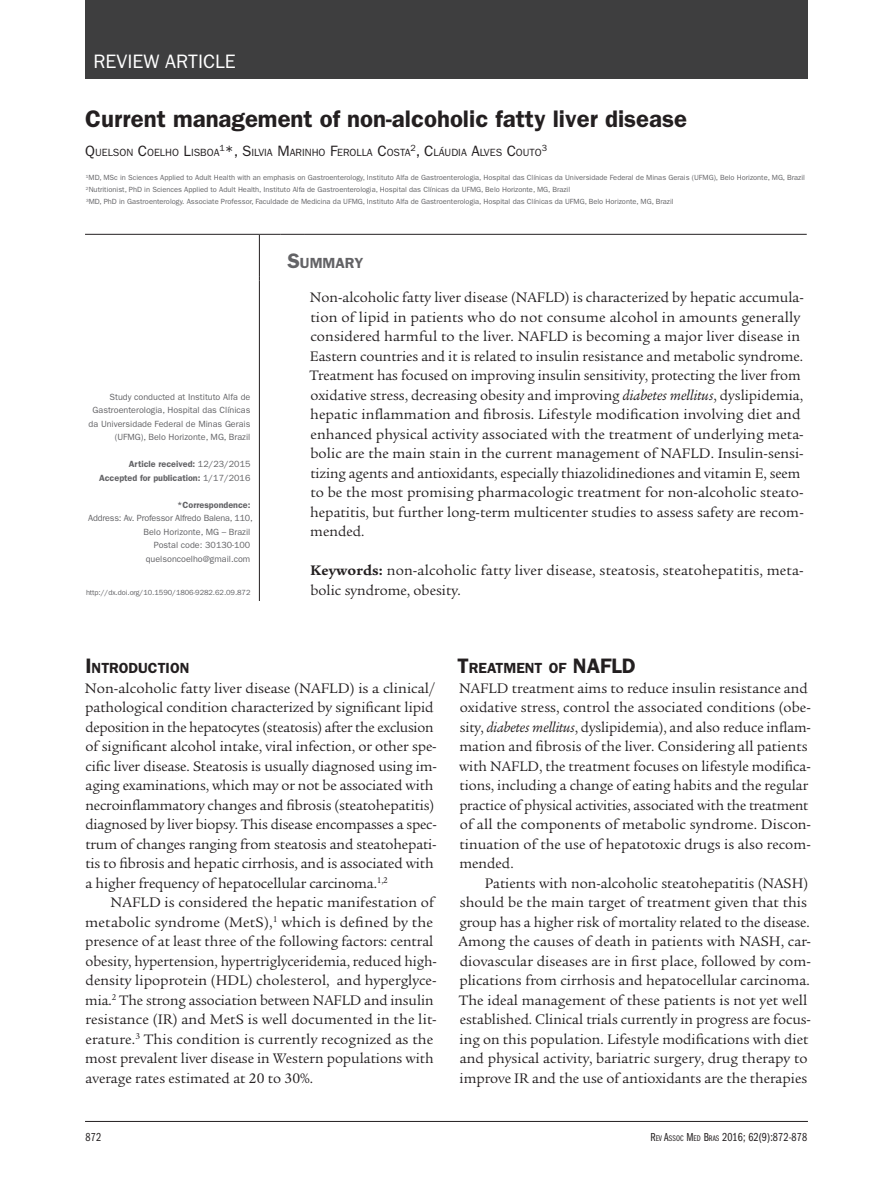
<style>
.page{position:relative;width:893px;height:1191px;background:#fff}
.page>*{position:absolute;margin:0;border:0;box-sizing:border-box;transform-origin:0 0}
.t1{font:600 24px "ITC Franklin Gothic Std";color:#231f20}
.t2{font:19.5px "ITC Franklin Gothic Std";color:#fff}
.t3{font:15px/19.5px "Legacy Serif Std";color:#231f20}
.t4{font:600 14.7px "ITC Franklin Gothic Std";color:#231f20}
.t5{font:600 14.7px "ITC Franklin Gothic Std";color:#636366}
.t6{font:12px "ITC Franklin Gothic Std Bk Cp";letter-spacing:.01em;color:#231f20}
.t7{font:10.5px "ITC Franklin Gothic Std";color:#231f20}
.t8{font:9px/13.5px "ITC Franklin Gothic Std";color:#636366;text-align:right}
.t9{font:600 9px/13.5px "ITC Franklin Gothic Std";color:#636366;text-align:right}
.t10{font:9px "ITC Franklin Gothic Std";color:#231f20}
.t11{font:7.5px/12px "ITC Franklin Gothic Std";color:#636366}
.s1{font-size:15px}
.s2{font-weight:400}
.s3{font-size:21px}
.s4{font-style:italic}
.s5{font-weight:700}
.s6{font-size:8.4px}
</style>
<div class="page">
<hr style="left:85px;top:78px;width:723px;height:1px;background:#231f20">
<hr style="left:85px;top:1121px;width:723px;height:1px;background:#231f20">
<div style="left:85px;top:0;width:723px;height:78px;background:#3e3e3f"></div>
<hr style="left:259px;top:234px;width:1px;height:42px;background:#231f20">
<hr style="left:259px;top:281px;width:1px;height:320px;background:#231f20">
<hr style="left:85px;top:234px;width:174px;height:1px;background:#231f20">
<svg style="left:259px;top:234px;width:45px;height:1px"></svg>
<hr style="left:304px;top:234px;width:503px;height:1px;background:#231f20">
<h2 class="t2" style="left:94px;top:50px;width:144px">REVIEW ARTICLE</h2>
<h1 class="t1" style="left:85px;top:104px;width:603px">Current management of non-alcoholic fatty liver disease</h1>
<p class="t7" style="left:85px;top:146px;width:458px"><span class="s1">Q</span>UELSON <span class="s1">C</span>OELHO <span class="s1">L</span>ISBOA<sup>1</sup><span class="s1">*, S</span>ILVIA <span class="s1">M</span>ARINHO <span class="s1">F</span>EROLLA <span class="s1">C</span>OSTA<sup>2</sup><span class="s1">, C</span>LÁUDIA <span class="s1">A</span>LVES <span class="s1">C</span>OUTO</p>
<p class="t10" style="left:542px;top:143px;width:7px">3</p>
<p class="t11" style="left:86px;top:172px;width:721px"><sup>1</sup>MD, MSc in Sciences Applied to Adult Health with an emphasis on Gastroenterology, Instituto Alfa de Gastroenterologia, Hospital das Clínicas da Universidade Federal de Minas Gerais (UFMG), Belo Horizonte, MG, Brazil<br><sup>2</sup>Nutritionist, PhD in Sciences Applied to Adult Health, Instituto Alfa de Gastroenterologia, Hospital das Clínicas da UFMG, Belo Horizonte, MG, Brazil<br><sup>3</sup>MD, PhD in Gastroenterology. Associate Professor, Faculdade de Medicina da UFMG, Instituto Alfa de Gastroenterologia, Hospital das Clínicas da UFMG, Belo Horizonte, MG, Brazil</p>
<p class="t8" style="left:89px;top:390px;width:163px">Study conducted at Instituto Alfa de Gastroenterologia, Hospital das Clínicas da Universidade Federal de Minas Gerais (UFMG), Belo Horizonte, MG, Brazil</p>
<p class="t9" style="left:99px;top:457px;width:153px">Article received: <span class="s2">12/23/2015<br></span>Accepted for publication: <span class="s2">1/17/2016</span></p>
<p class="t9" style="left:177px;top:498px;width:75px">*Correspondence:</p>
<p class="t8" style="left:88px;top:512px;width:166px">Address: Av. Professor Alfredo Balena, 110,<br>Belo Horizonte, MG – Brazil<br>Postal code: 30130-100 quelsoncoelho@gmail.com</p>
<p class="t11" style="left:86px;top:586px;width:166px">http://dx.doi.org/10.1590/1806-9282.62.09.872</p>
<p class="t5" style="left:287px;top:254px;width:35px"><span class="s3">S</span>UMMA</p>
<p class="t5" style="left:345px;top:254px;width:20px">RY</p>
<p class="t3" style="left:309px;top:288px;width:496px">Non-alcoholic fatty liver disease (NAFLD) is characterized by hepatic accumula&shy;tion of lipid in patients who do not consume alcohol in amounts generally considered harmful to the liver. NAFLD is becoming a major liver disease in Eastern countries and it is related to insulin resistance and metabolic syndrome.<br>Treatment has focused on improving insulin sensitivity, protecting the liver from oxidative stress, decreasing obesity and improving <span class="s4">diabetes mellitus</span>, dyslipidemia, hepatic inflammation and fibrosis. Lifestyle modification involving diet and enhanced physical activity associated with the treatment of underlying meta&shy;bolic are the main stain in the current management of NAFLD. Insulin-sensi&shy;tizing agents and antioxidants, especially thiazolidinediones and vitamin E, seem to be the most promising pharmacologic treatment for non-alcoholic steato&shy;hepatitis, but further long-term multicenter studies to assess safety are recom&shy;mended.</p>
<p class="t3" style="left:310px;top:561px;width:495px"><span class="s5">Keywords:</span> non-alcoholic fatty liver disease, steatosis, steatohepatitis, meta&shy;bolic syndrome, obesity.</p>
<p class="t4" style="left:85px;top:659px;width:106px"><span class="s3">I</span> NTRODUCTION</p>
<p class="t3" style="left:85px;top:678px;width:354px">Non-alcoholic fatty liver disease (NAFLD) is a clinical/ pathological condition characterized by significant lipid deposition in the hepatocytes (steatosis) after the exclusion of significant alcohol intake, viral infection, or other spe&shy;cific liver disease. Steatosis is usually diagnosed using im&shy;aging examinations, which may or not be associated with necroinflammatory changes and fibrosis (steatohepatitis) diagnosed by liver biopsy. This disease encompasses a spec&shy;trum of changes ranging from steatosis and steatohepati&shy;tis to fibrosis and hepatic cirrhosis, and is associated with a higher frequency of hepatocellular carcinoma.<sup>1,2</sup></p>
<p class="t3" style="left:85px;top:892px;width:353px;text-indent:25px">NAFLD is considered the hepatic manifestation of metabolic syndrome (MetS),<sup>1</sup> which is defined by the presence of at least three of the following factors: central obesity, hypertension, hypertriglyceridemia, reduced high&shy;density lipoprotein (HDL) cholesterol, and hyperglyce&shy;mia.<sup>2</sup> The strong association between NAFLD and insulin resistance (IR) and MetS is well documented in the lit&shy;erature.<sup>3</sup> This condition is currently recognized as the most prevalent liver disease in Western populations with average rates estimated at 20 to 30%.</p>
<p class="t4" style="left:457px;top:659px;width:155px"><span class="s3">T</span>REATMENT OF <span class="s3">NAFLD</span></p>
<p class="t3" style="left:459px;top:678px;width:353px">NAFLD treatment aims to reduce insulin resistance and oxidative stress, control the associated conditions (obe&shy;sity, <span class="s4">diabetes mellitus</span>, dyslipidemia), and also reduce inflam&shy;mation and fibrosis of the liver. Considering all patients with NAFLD, the treatment focuses on lifestyle modifica&shy;tions, including a change of eating habits and the regular practice of physical activities, associated with the treatment of all the components of metabolic syndrome. Discon&shy;tinuation of the use of hepatotoxic drugs is also recom&shy;mended.</p>
<p class="t3" style="left:458px;top:873px;width:354px;text-indent:26px">Patients with non-alcoholic steatohepatitis (NASH) should be the main target of treatment given that this group has a higher risk of mortality related to the disease.<br>Among the causes of death in patients with NASH, car&shy;diovascular diseases are in first place, followed by com&shy;plications from cirrhosis and hepatocellular carcinoma.<br>The ideal management of these patients is not yet well established. Clinical trials currently in progress are focus&shy;ing on this population. Lifestyle modifications with diet and physical activity, bariatric surgery, drug therapy to improve IR and the use of antioxidants are the therapies</p>
<p class="t6" style="left:86px;top:1130px;width:17px">872</p>
<p class="t6" style="left:650px;top:1130px;width:158px">R<span class="s6">EV</span> A<span class="s6">SSOC</span> M<span class="s6">ED</span> B<span class="s6">RAS</span> 2016; 62(9):872-878</p>
</div>
